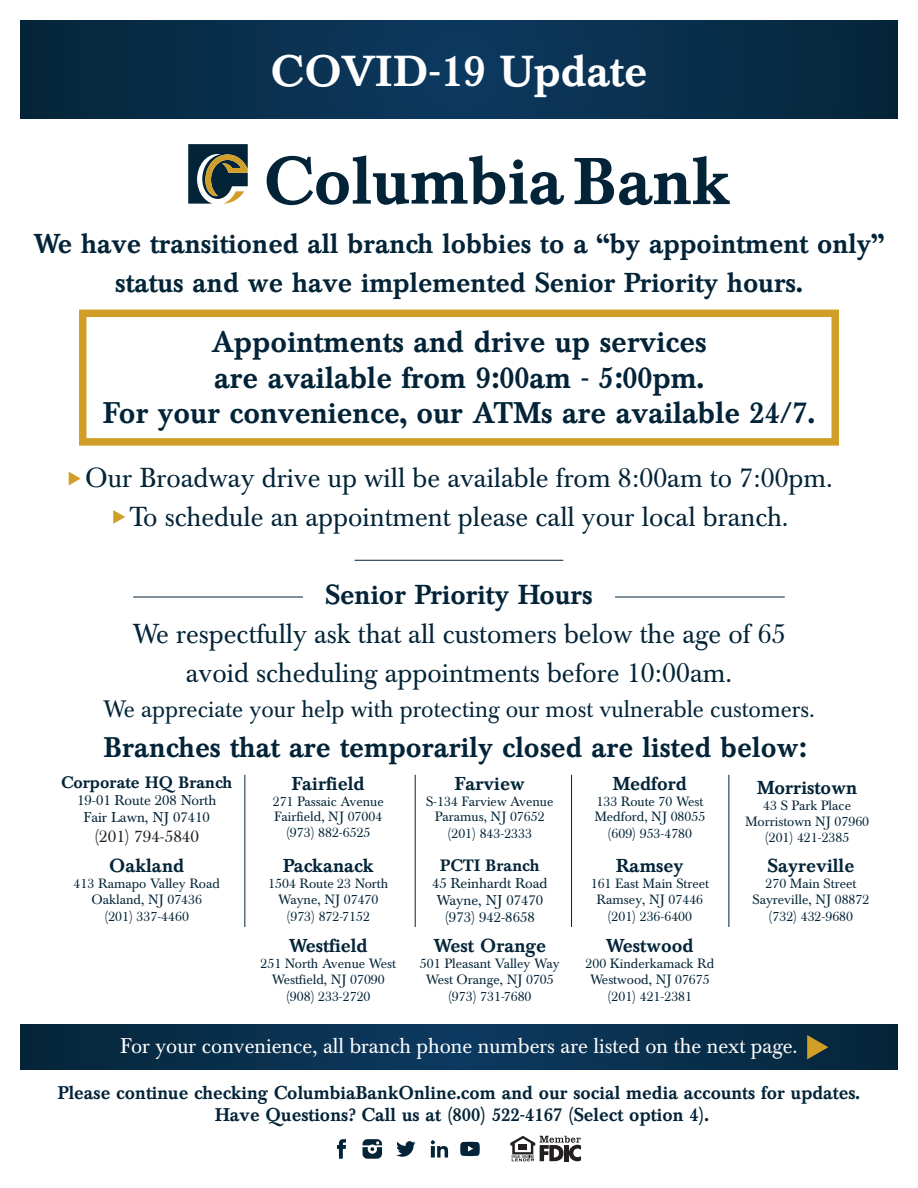
<style>
.page{position:relative;width:918px;height:1188px;background:#fff}
.page>*{position:absolute;margin:0;border:0;box-sizing:border-box;transform-origin:0 0}
.t1{font:500 42.9px "Baskerville BE";color:#fff}
.t2{font:500 29.55px "Baskerville BE";color:#032438}
.t3{font:500 28.05px "Baskerville BE";color:#032438}
.t4{font:27.15px/39px "Baskerville BE";color:#032438;text-align:center}
.t5{font:500 27px "Baskerville BE";color:#032438}
.t6{font:23.55px "Baskerville BE";color:#032438}
.t7{font:21px "Baskerville BE";color:#fff}
.t8{font:500 18.45px "Baskerville BE";color:#032438}
.t9{font:500 18.15px "Baskerville BE";color:#032438}
.t10{font:16.5px "Baskerville BE";color:#231f20}
.t11{font:500 16.35px "Baskerville BE";color:#032438}
.t12{font:14.1px "Baskerville BE";color:#032438}
.t13{font:13.35px "Baskerville BE";color:#032438}
.s1{font-weight:500}
</style>
<div class="page">
<svg style="left:20px;top:20px;width:878px;height:99px;background:#082f4c"></svg>
<div style="left:79px;top:310px;width:760px;height:136px;border:8px solid #d19f28"></div>
<svg style="left:20px;top:1024px;width:878px;height:46px;background:#082f4c"></svg>
<hr style="left:245px;top:775px;width:1px;height:152px;background:#032438">
<hr style="left:415px;top:775px;width:1px;height:152px;background:#032438">
<hr style="left:571px;top:775px;width:1px;height:152px;background:#032438">
<hr style="left:729px;top:775px;width:1px;height:152px;background:#032438">
<svg style="left:337px;top:1139px;width:9px;height:20px"></svg>
<svg style="left:460px;top:1142px;width:20px;height:14px"></svg>
<svg style="left:431px;top:1140px;width:17px;height:18px"></svg>
<svg style="left:396px;top:1141px;width:20px;height:16px"></svg>
<svg style="left:363px;top:1139px;width:19px;height:20px"></svg>
<svg style="left:510px;top:1136px;width:71px;height:25px"></svg>
<svg style="left:188px;top:144px;width:60px;height:60px;background:#55625b"></svg>
<svg style="left:267px;top:155px;width:297px;height:50px"></svg>
<svg style="left:575px;top:156px;width:155px;height:49px"></svg>
<hr style="left:355px;top:560px;width:208px;height:1px;background:#032438">
<hr style="left:133px;top:597px;width:170px;height:1px;background:#032438">
<hr style="left:615px;top:597px;width:170px;height:1px;background:#032438">
<svg style="left:69px;top:472px;width:12px;height:13px"></svg>
<svg style="left:113px;top:510px;width:12px;height:14px"></svg>
<svg style="left:807px;top:1035px;width:21px;height:24px"></svg>
<p class="t1" style="left:271px;top:46px;width:378px">COVID-19 Update</p>
<p class="t5" style="left:33px;top:228px;width:853px">We have transitioned all branch lobbies to a “by appointment only”</p>
<p class="t5" style="left:115px;top:267px;width:689px">status and we have implemented Senior Priority hours.</p>
<p class="t2" style="left:211px;top:325px;width:497px">Appointments and drive up services</p>
<p class="t2" style="left:214px;top:360px;width:491px">are available from 9:00am - 5:00pm.</p>
<p class="t2" style="left:103px;top:396px;width:713px">For your convenience, our ATMs are available 24/7.</p>
<p class="t4" style="left:85px;top:459px;width:749px">Our Broadway drive up will be available from 8:00am to 7:00pm.</p>
<p class="t4" style="left:129px;top:498px;width:661px">To schedule an appointment please call your local branch.</p>
<p class="t4" style="left:132px;top:576px;width:655px"><span class="s1">Senior Priority Hours<br></span>We respectfully ask that all customers below the age of 65</p>
<p class="t4" style="left:186px;top:654px;width:548px">avoid scheduling appointments before 10:00am.</p>
<p class="t6" style="left:103px;top:695px;width:713px">We appreciate your help with protecting our most vulnerable customers.</p>
<p class="t3" style="left:104px;top:731px;width:704px">Branches that are temporarily closed are listed below:</p>
<p class="t11" style="left:61px;top:773px;width:173px">Corporate HQ Branch</p>
<p class="t12" style="left:77px;top:792px;width:141px">19-01 Route 208 North</p>
<p class="t12" style="left:84px;top:809px;width:128px">Fair Lawn, NJ 07410</p>
<p class="t10" style="left:94px;top:826px;width:106px">(201) 794-5840</p>
<p class="t8" style="left:109px;top:855px;width:77px">Oakland</p>
<p class="t13" style="left:74px;top:876px;width:148px">413 Ramapo Valley Road</p>
<p class="t13" style="left:92px;top:892px;width:112px">Oakland, NJ 07436</p>
<p class="t13" style="left:105px;top:909px;width:86px">(201) 337-4460</p>
<p class="t8" style="left:292px;top:772px;width:74px">Fairfield</p>
<p class="t13" style="left:273px;top:793px;width:113px">271 Passaic Avenue</p>
<p class="t13" style="left:274px;top:809px;width:110px">Fairfield, NJ 07004</p>
<p class="t13" style="left:286px;top:825px;width:86px">(973) 882-6525</p>
<p class="t8" style="left:283px;top:855px;width:92px">Packanack</p>
<p class="t13" style="left:268px;top:876px;width:121px">1504 Route 23 North</p>
<p class="t13" style="left:278px;top:892px;width:102px">Wayne, NJ 07470</p>
<p class="t13" style="left:287px;top:909px;width:85px">(973) 872-7152</p>
<p class="t8" style="left:289px;top:935px;width:81px">Westfield</p>
<p class="t13" style="left:261px;top:956px;width:137px">251 North Avenue West</p>
<p class="t13" style="left:272px;top:972px;width:115px">Westfield, NJ 07090</p>
<p class="t13" style="left:286px;top:988px;width:86px">(908) 233-2720</p>
<p class="t8" style="left:455px;top:772px;width:71px">Farview</p>
<p class="t13" style="left:426px;top:793px;width:129px">S-134 Farview Avenue</p>
<p class="t13" style="left:435px;top:809px;width:111px">Paramus, NJ 07652</p>
<p class="t13" style="left:448px;top:826px;width:86px">(201) 843-2333</p>
<p class="t11" style="left:440px;top:855px;width:101px">PCTI Branch</p>
<p class="t12" style="left:432px;top:875px;width:117px">45 Reinhardt Road</p>
<p class="t12" style="left:436px;top:892px;width:108px">Wayne, NJ 07470</p>
<p class="t12" style="left:445px;top:909px;width:91px">(973) 942-8658</p>
<p class="t8" style="left:434px;top:935px;width:114px">West Orange</p>
<p class="t13" style="left:420px;top:956px;width:141px">501 Pleasant Valley Way</p>
<p class="t13" style="left:426px;top:972px;width:129px">West Orange, NJ 0705</p>
<p class="t13" style="left:448px;top:988px;width:85px">(973) 731-7680</p>
<p class="t8" style="left:613px;top:772px;width:76px">Medford</p>
<p class="t13" style="left:597px;top:793px;width:108px">133 Route 70 West</p>
<p class="t13" style="left:594px;top:809px;width:112px">Medford, NJ 08055</p>
<p class="t13" style="left:608px;top:826px;width:86px">(609) 953-4780</p>
<p class="t8" style="left:616px;top:855px;width:69px">Ramsey</p>
<p class="t13" style="left:591px;top:876px;width:120px">161 East Main Street</p>
<p class="t13" style="left:597px;top:892px;width:108px">Ramsey, NJ 07446</p>
<p class="t13" style="left:608px;top:909px;width:86px">(201) 236-6400</p>
<p class="t8" style="left:606px;top:935px;width:89px">Westwood</p>
<p class="t13" style="left:586px;top:956px;width:130px">200 Kinderkamack Rd</p>
<p class="t13" style="left:590px;top:972px;width:121px">Westwood, NJ 07675</p>
<p class="t13" style="left:608px;top:988px;width:86px">(201) 421-2381</p>
<p class="t8" style="left:757px;top:777px;width:102px">Morristown</p>
<p class="t13" style="left:763px;top:797px;width:89px">43 S Park Place</p>
<p class="t13" style="left:745px;top:813px;width:126px">Morristown NJ 07960</p>
<p class="t13" style="left:765px;top:830px;width:86px">(201) 421-2385</p>
<p class="t8" style="left:767px;top:855px;width:89px">Sayreville</p>
<p class="t13" style="left:765px;top:876px;width:92px">270 Main Street</p>
<p class="t13" style="left:752px;top:892px;width:118px">Sayreville, NJ 08872</p>
<p class="t13" style="left:769px;top:909px;width:86px">(732) 432-9680</p>
<p class="t7" style="left:120px;top:1034px;width:679px">For your convenience, all branch phone numbers are listed on the next page.</p>
<p class="t9" style="left:58px;top:1082px;width:804px">Please continue checking ColumbiaBankOnline.com and our social media accounts for updates.</p>
<p class="t9" style="left:215px;top:1104px;width:495px">Have Questions? Call us at (800) 522-4167 (Select option 4).</p>
</div>
